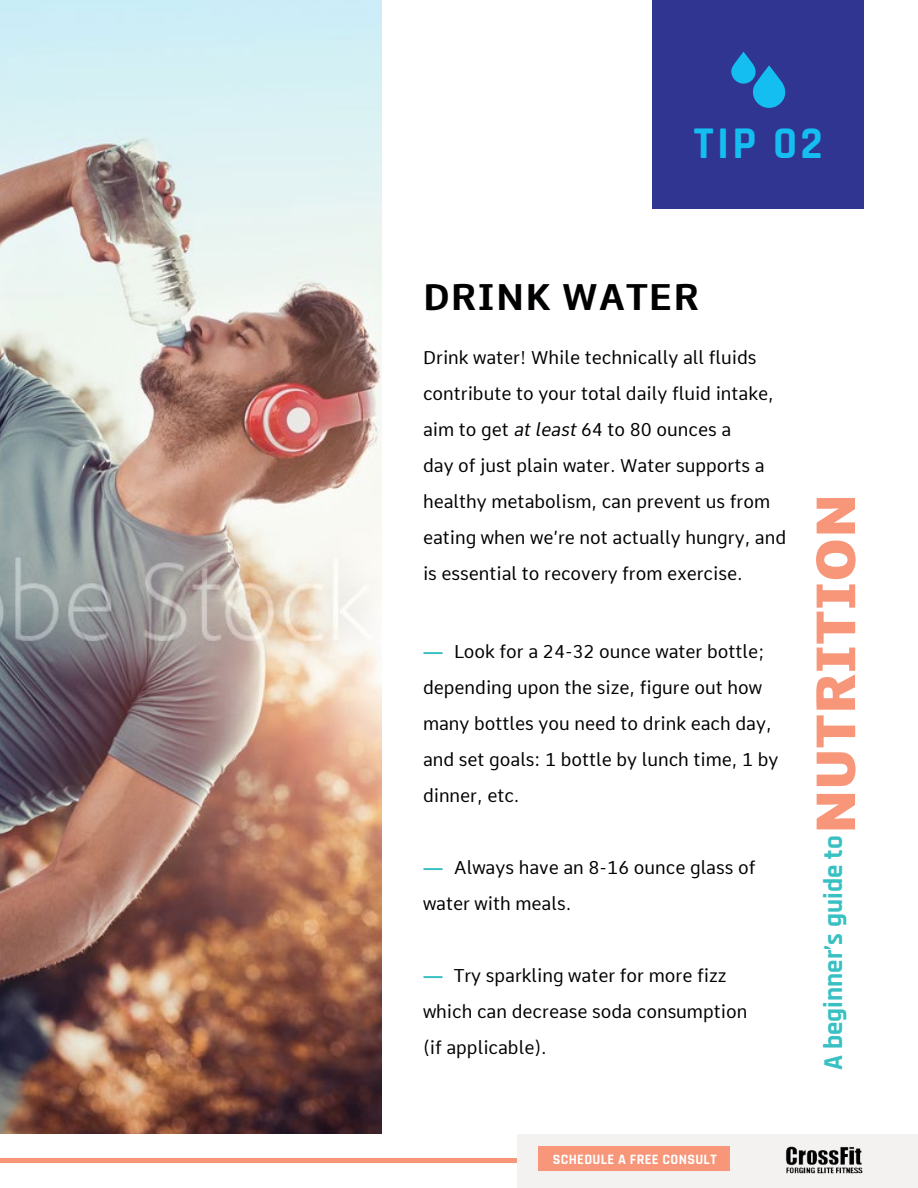
<style>
.page{position:relative;width:918px;height:1188px;background:#fff}
.page>*{position:absolute;margin:0;border:0;box-sizing:border-box;transform-origin:0 0}
.t1{font:800 54px "Comme";color:#f79679}
.t2{font:700 45px "Rajdhani";color:#15bef0}
.t3{font:700 36px "Comme";letter-spacing:.025em;color:#000101}
.t4{font:700 27px "Rajdhani";color:#39c0c3}
.t5{font:18px/36px "Comme";color:#000}
.t6{font:700 14.1px "Rajdhani";letter-spacing:.025em;color:#fff}
.s1{font-style:italic}
.s2{font-weight:800;color:#39c0c3}
</style>
<div class="page">
<div style="left:0;top:1158px;width:517px;height:5px;background:#f79679"></div>
<div style="left:517px;top:1134px;width:401px;height:53px;background:#f4f2f1"></div>
<img style="left:785px;top:1146px;width:78px;height:28px">
<div style="left:538px;top:1146px;width:192px;height:25px;background:#f79679"></div>
<img style="left:0;top:1px;width:382px;height:1133px">
<div style="left:652px;top:1px;width:212px;height:208px;background:#2f3590"></div>
<svg style="left:731px;top:52px;width:55px;height:56px"></svg>
<h2 class="t2" style="left:694px;top:116px;width:130px">TIP 02</h2>
<h3 class="t3" style="left:423px;top:265px;width:277px">DRINK WATER</h3>
<p class="t5" style="left:423px;top:340px;width:365px">Drink water! While technically all fluids contribute to your total daily fluid intake, aim to get <span class="s1">atleast</span>64 to 80 ounces a<br>day of just plain water. Water supports a healthy metabolism, can prevent us from eating when we’re not actually hungry, and is essential to recovery from exercise.</p>
<p class="t5" style="left:423px;top:633px;width:357px"><span class="s2">—</span> Look for a 24-32 ounce water bottle; depending upon the size, figure out how many bottles you need to drink each day, and set goals: 1 bottle by lunch time, 1 by dinner, etc.</p>
<p class="t5" style="left:423px;top:849px;width:334px"><span class="s2">—</span> Always have an 8-16 ounce glass of water with meals.</p>
<p class="t5" style="left:423px;top:957px;width:326px"><span class="s2">—</span> Try sparkling water for more fizz which can decrease soda consumption (if applicable).</p>
<h1 class="t1" style="left:789px;top:834px;width:341px;rotate:-90deg">NUTRITION</h1>
<h3 class="t4" style="left:817px;top:1070px;width:236px;rotate:-90deg">A beginner’s guide to</h3>
<p class="t6" style="left:553px;top:1151px;width:165px">SCHEDULE A FREE CONSULT</p>
</div>
